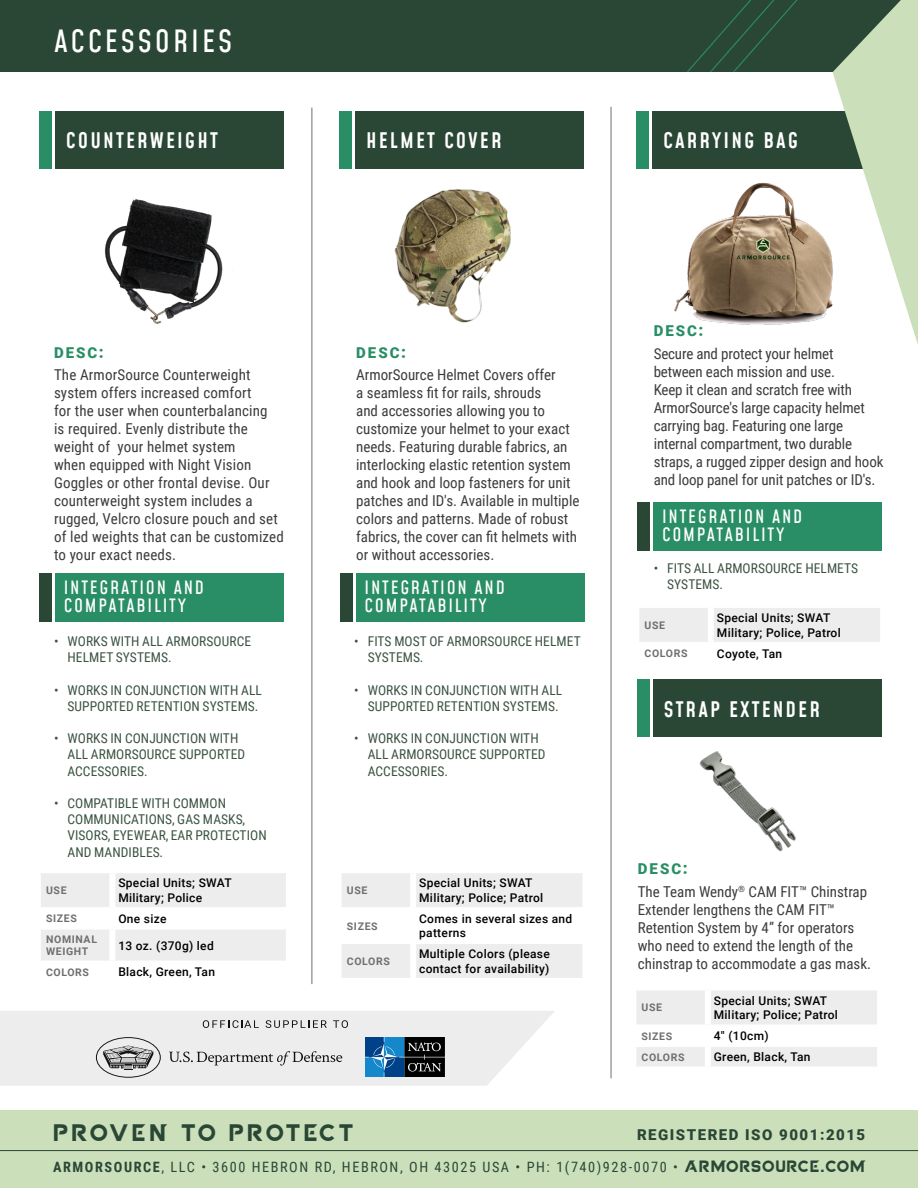
<style>
.page{position:relative;width:918px;height:1188px;background:#fff}
.page>*{position:absolute;margin:0;border:0;box-sizing:border-box;transform-origin:0 0}
.t1{font:500 30px "Mohave";letter-spacing:.1em;color:#fff}
.t2{font:24px "Oakle";letter-spacing:.125em;color:#2a4735}
.t3{font:600 21px "Mohave";letter-spacing:.1em;color:#fff}
.t4{font:500 18px/18px "Mohave";letter-spacing:.1em;color:#fff}
.t5{font:15px/18px "Roboto Condensed";color:#3c3c3b}
.t6{font:900 15px "Roboto";letter-spacing:.1em;color:#2a4735}
.t7{font:900 15px "Roboto";letter-spacing:.135em;color:#298e66}
.t8{font:14.25px "Roboto Condensed";letter-spacing:.11em;color:#2a4735}
.t9{font:13.5px/16.2px "Roboto Condensed";letter-spacing:.005em;color:#3b5342}
.t10{font:500 12px/14.4px "Roboto";letter-spacing:.025em;color:#000}
.t11{font:700 10.5px/12.6px "Roboto";letter-spacing:.06em;color:#706f6f}
.s1{font-size:16.5px}
.s2{font-weight:700}
.s3{font-family:"Oakle";font-size:16.5px}
</style>
<div class="page">
<img style="left:674px;top:182px;width:159px;height:143px">
<div style="left:0;top:1111px;width:918px;height:77px;background:#cbdfbb"></div>
<div style="left:0;top:0;width:918px;height:72px;background:#2a4735"></div>
<hr style="left:0;top:1150px;width:918px;height:1px;background:#2a4735">
<div style="left:55px;top:111px;width:229px;height:58px;background:#2a4735"></div>
<div style="left:356px;top:111px;width:228px;height:58px;background:#2a4735"></div>
<div style="left:653px;top:111px;width:228px;height:58px;background:#2a4735"></div>
<div style="left:653px;top:679px;width:229px;height:57px;background:#2a4735"></div>
<div style="left:55px;top:573px;width:229px;height:49px;background:#298e66"></div>
<div style="left:356px;top:573px;width:229px;height:49px;background:#298e66"></div>
<div style="left:654px;top:502px;width:228px;height:48px;background:#298e66"></div>
<img style="left:104px;top:199px;width:119px;height:125px">
<img style="left:394px;top:189px;width:117px;height:134px">
<img style="left:671px;top:736px;width:154px;height:116px">
<svg style="left:41px;top:873px;width:245px;height:88px"></svg>
<svg style="left:636px;top:991px;width:241px;height:75px"></svg>
<hr style="left:635px;top:1045px;width:73px;height:2px;background:#fff">
<hr style="left:708px;top:1045px;width:171px;height:2px;background:#fff">
<svg style="left:342px;top:873px;width:241px;height:105px"></svg>
<div style="left:410px;top:873px;width:6px;height:34px;background:#fff"></div>
<div style="left:410px;top:909px;width:6px;height:34px;background:#fff"></div>
<div style="left:410px;top:944px;width:6px;height:34px;background:#fff"></div>
<hr style="left:340px;top:907px;width:73px;height:2px;background:#fff">
<hr style="left:413px;top:907px;width:171px;height:2px;background:#fff">
<hr style="left:340px;top:943px;width:73px;height:1px;background:#fff">
<hr style="left:413px;top:943px;width:171px;height:1px;background:#fff">
<div style="left:639px;top:608px;width:241px;height:34px;background:#ededed"></div>
<div style="left:39px;top:111px;width:12px;height:58px;background:#298e66"></div>
<div style="left:340px;top:111px;width:12px;height:58px;background:#298e66"></div>
<div style="left:637px;top:111px;width:12px;height:58px;background:#298e66"></div>
<div style="left:637px;top:679px;width:12px;height:57px;background:#298e66"></div>
<div style="left:39px;top:573px;width:12px;height:49px;background:#2a4735"></div>
<div style="left:340px;top:573px;width:12px;height:49px;background:#2a4735"></div>
<div style="left:638px;top:502px;width:12px;height:48px;background:#2a4735"></div>
<svg style="left:0;top:1011px;width:554px;height:75px;background:#d7dadc"></svg>
<svg style="left:687px;top:0;width:111px;height:72px"></svg>
<hr style="left:312px;top:108px;width:1px;height:876px;background:#706f6f">
<hr style="left:611px;top:107px;width:1px;height:971px;background:#706f6f">
<svg style="left:833px;top:0;width:85px;height:345px"></svg>
<h1 class="t1" style="left:54px;top:23px;width:180px">ACCESSORIES</h1>
<h3 class="t3" style="left:66px;top:127px;width:153px">COUNTERWEIGHT</h3>
<h3 class="t3" style="left:366px;top:127px;width:137px">HELMET COVER</h3>
<h3 class="t3" style="left:663px;top:127px;width:136px">CARRYING BAG</h3>
<p class="t7" style="left:54px;top:342px;width:51px">DESC<span class="s1">:</span></p>
<p class="t5" style="left:54px;top:365px;width:231px">The ArmorSource Counterweight system offers increased comfort<br>for the user when counterbalancing<br>is required. Evenly distribute the weight of your helmet system<br>when equipped with Night Vision<br>Goggles or other frontal devise. Our counterweight system includes a rugged, Velcro closure pouch and set of led weights that can be customized to your exact needs.</p>
<p class="t7" style="left:356px;top:342px;width:51px">DESC<span class="s1">:</span></p>
<p class="t5" style="left:356px;top:365px;width:225px">ArmorSource Helmet Covers offer<br>a seamless fit for rails, shrouds<br>and accessories allowing you to customize your helmet to your exact needs. Featuring durable fabrics, an interlocking elastic retention system and hook and loop fasteners for unit patches and ID's. Available in multiple colors and patterns. Made of robust fabrics, the cover can fit helmets with or without accessories.</p>
<p class="t4" style="left:64px;top:580px;width:142px">INTEGRATION AND<br>COMPATABILITY</p>
<p class="t4" style="left:365px;top:580px;width:142px">INTEGRATION AND<br>COMPATABILITY</p>
<p class="t9" style="left:68px;top:633px;width:185px;text-indent:-14px">• WORKS WITH ALL ARMORSOURCE<br>HELMET SYSTEMS.</p>
<p class="t9" style="left:54px;top:681px;width:209px;text-align:right">• WORKS IN CONJUNCTION WITH ALL<br>SUPPORTED RETENTION SYSTEMS.</p>
<p class="t9" style="left:68px;top:730px;width:179px;text-indent:-14px">• WORKS IN CONJUNCTION WITH<br>ALL ARMORSOURCE SUPPORTED<br>ACCESSORIES.</p>
<p class="t9" style="left:68px;top:795px;width:201px;text-indent:-14px">• COMPATIBLE WITH COMMON<br>COMMUNICATIONS, GAS MASKS,<br>VISORS, EYEWEAR, EAR PROTECTION<br>AND MANDIBLES.</p>
<p class="t11" style="left:46px;top:884px;width:22px">USE</p>
<p class="t10" style="left:118px;top:876px;width:115px">Special Units; SWAT<br>Military; Police</p>
<p class="t11" style="left:46px;top:912px;width:32px">SIZES</p>
<p class="t10" style="left:118px;top:911px;width:50px">One size</p>
<p class="t11" style="left:46px;top:932px;width:52px">NOMINAL<br>WEIGHT</p>
<p class="t10" style="left:118px;top:938px;width:97px">13 oz. (370g) led</p>
<p class="t11" style="left:46px;top:965px;width:45px">COLORS</p>
<p class="t10" style="left:118px;top:964px;width:98px">Black, Green, Tan</p>
<p class="t9" style="left:368px;top:633px;width:214px;text-indent:-14px">• FITS MOST OF ARMORSOURCE HELMET<br>SYSTEMS.</p>
<p class="t9" style="left:354px;top:681px;width:209px;text-align:right">• WORKS IN CONJUNCTION WITH ALL<br>SUPPORTED RETENTION SYSTEMS.</p>
<p class="t9" style="left:368px;top:730px;width:179px;text-indent:-14px">• WORKS IN CONJUNCTION WITH<br>ALL ARMORSOURCE SUPPORTED<br>ACCESSORIES.</p>
<p class="t11" style="left:347px;top:884px;width:22px">USE</p>
<p class="t10" style="left:419px;top:876px;width:126px">Special Units; SWAT<br>Military; Police; Patrol</p>
<p class="t11" style="left:347px;top:919px;width:32px">SIZES</p>
<p class="t10" style="left:419px;top:911px;width:155px">Comes in several sizes and patterns</p>
<p class="t11" style="left:347px;top:954px;width:45px">COLORS</p>
<p class="t10" style="left:419px;top:946px;width:132px">Multiple Colors (please contact for availability)</p>
<p class="t7" style="left:654px;top:321px;width:51px">DESC<span class="s1">:</span></p>
<p class="t5" style="left:654px;top:344px;width:231px">Secure and protect your helmet between each mission and use.<br>Keep it clean and scratch free with ArmorSource's large capacity helmet carrying bag. Featuring one large internal compartment, two durable straps, a rugged zipper design and hook and loop panel for unit patches or ID's.</p>
<p class="t4" style="left:662px;top:508px;width:142px">INTEGRATION AND<br>COMPATABILITY</p>
<p class="t9" style="left:667px;top:560px;width:192px;text-indent:-14px">• FITS ALL ARMORSOURCE HELMETS<br>SYSTEMS.</p>
<p class="t11" style="left:645px;top:618px;width:22px">USE</p>
<p class="t10" style="left:717px;top:610px;width:125px">Special Units; SWAT<br>Military; Police, Patrol</p>
<p class="t11" style="left:645px;top:647px;width:45px">COLORS</p>
<p class="t10" style="left:717px;top:646px;width:67px">Coyote, Tan</p>
<h3 class="t3" style="left:664px;top:696px;width:158px">STRAP EXTENDER</h3>
<p class="t7" style="left:638px;top:858px;width:51px">DESC<span class="s1">:</span></p>
<p class="t5" style="left:638px;top:882px;width:235px">The Team Wendy<sup>®</sup> CAM FIT™ Chinstrap Extender lengthens the CAM FIT™ Retention System by 4” for operators who need to extend the length of the chinstrap to accommodate a gas mask.</p>
<p class="t11" style="left:642px;top:1001px;width:22px">USE</p>
<p class="t10" style="left:714px;top:993px;width:126px">Special Units; SWAT<br>Military; Police; Patrol</p>
<p class="t11" style="left:642px;top:1029px;width:32px">SIZES</p>
<p class="t10" style="left:714px;top:1028px;width:56px">4" (10cm)</p>
<p class="t11" style="left:642px;top:1050px;width:45px">COLORS</p>
<p class="t10" style="left:714px;top:1049px;width:98px">Green, Black, Tan</p>
<h2 class="t2" style="left:53px;top:1116px;width:302px">PROVEN TO PROTECT</h2>
<p class="t6" style="left:637px;top:1124px;width:230px">REGISTERED ISO 9001:2015</p>
<p class="t8" style="left:53px;top:1157px;width:815px"><span class="s2">ARMORSOURCE</span>, LLC • 3600 HEBRON RD, HEBRON, OH 43025 USA • PH: 1(740)928-0070 • <span class="s3">ARMORSOURCE.COM</span></p>
</div>
